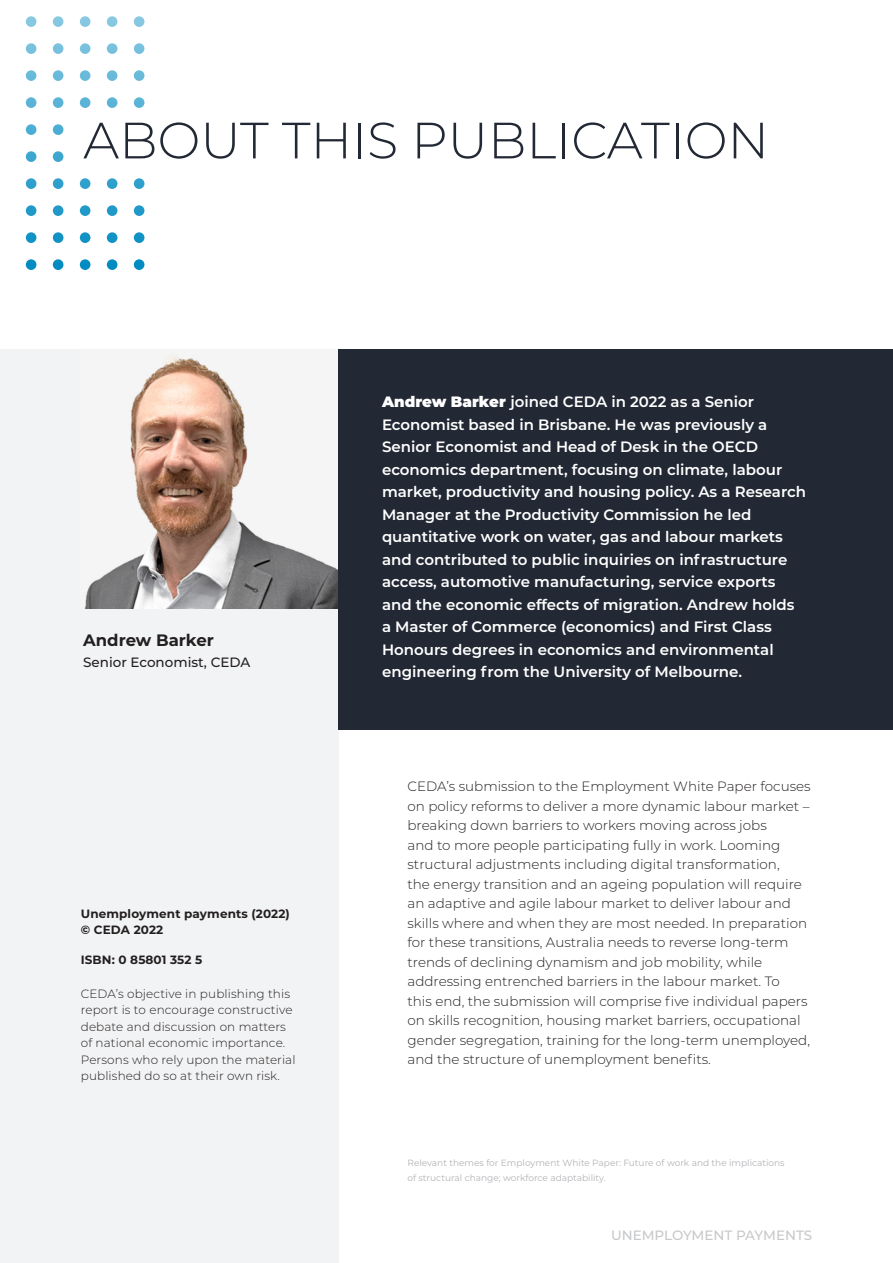
<style>
.page{position:relative;width:893px;height:1263px;background:#fff}
.page>*{position:absolute;margin:0;border:0;box-sizing:border-box;transform-origin:0 0}
.Chapter_Heading{font:300 51px "Montserrat";color:#222834}
.Author_Name{font:700 16.5px "Montserrat";color:#231f20}
.Author_bio{font:600 15px/22.5px "Montserrat";color:#fff}
.t1{font:300 13.5px/19.5px "Montserrat";color:#231f20}
.Author_position{font:500 13.5px "Montserrat";color:#231f20}
.t2{font:500 13.5px "Montserrat";letter-spacing:-.005em;color:#c7c8ca}
.t3{font:300 12px/16.5px "Montserrat";letter-spacing:.01em;color:#231f20}
.t4{font:700 12px/16.5px "Montserrat";letter-spacing:.01em;color:#231f20}
.Graph_source{font:9px/15px "Montserrat";color:#b2b3b7}
.s1{font-weight:900}
</style>
<div class="page">
<div style="left:0;top:349px;width:339px;height:914px;background:#f2f3f4"></div>
<img style="left:85px;top:349px;width:254px;height:259px">
<div style="left:339px;top:349px;width:554px;height:381px;background:#222834"></div>
<div style="left:107px;top:16px;width:10px;height:11px;background:#87c8e1;border-radius:50%"></div>
<div style="left:134px;top:16px;width:10px;height:11px;background:#87c8e1;border-radius:50%"></div>
<div style="left:107px;top:43px;width:10px;height:11px;background:#78c1de;border-radius:50%"></div>
<div style="left:134px;top:43px;width:10px;height:11px;background:#78c1de;border-radius:50%"></div>
<div style="left:107px;top:70px;width:10px;height:11px;background:#69bada;border-radius:50%"></div>
<div style="left:134px;top:70px;width:10px;height:11px;background:#69bada;border-radius:50%"></div>
<div style="left:107px;top:97px;width:10px;height:11px;background:#5bb4d7;border-radius:50%"></div>
<div style="left:134px;top:97px;width:10px;height:11px;background:#5bb4d7;border-radius:50%"></div>
<div style="left:107px;top:178px;width:10px;height:11px;background:#2fa0cc;border-radius:50%"></div>
<div style="left:134px;top:178px;width:10px;height:11px;background:#2fa0cc;border-radius:50%"></div>
<div style="left:107px;top:205px;width:10px;height:11px;background:#2099c8;border-radius:50%"></div>
<div style="left:134px;top:205px;width:10px;height:11px;background:#2099c8;border-radius:50%"></div>
<div style="left:107px;top:232px;width:10px;height:11px;background:#1192c5;border-radius:50%"></div>
<div style="left:134px;top:232px;width:10px;height:11px;background:#1192c5;border-radius:50%"></div>
<div style="left:107px;top:259px;width:10px;height:11px;background:#008bc1;border-radius:50%"></div>
<div style="left:134px;top:259px;width:10px;height:11px;background:#008bc1;border-radius:50%"></div>
<div style="left:80px;top:16px;width:10px;height:11px;background:#87c8e1;border-radius:50%"></div>
<div style="left:80px;top:43px;width:10px;height:11px;background:#78c1de;border-radius:50%"></div>
<div style="left:80px;top:70px;width:10px;height:11px;background:#69bada;border-radius:50%"></div>
<div style="left:80px;top:97px;width:10px;height:11px;background:#5bb4d7;border-radius:50%"></div>
<div style="left:80px;top:178px;width:10px;height:11px;background:#2fa0cc;border-radius:50%"></div>
<div style="left:80px;top:205px;width:10px;height:11px;background:#2099c8;border-radius:50%"></div>
<div style="left:80px;top:232px;width:10px;height:11px;background:#1192c5;border-radius:50%"></div>
<div style="left:80px;top:259px;width:10px;height:11px;background:#008bc1;border-radius:50%"></div>
<div style="left:53px;top:16px;width:10px;height:11px;background:#87c8e1;border-radius:50%"></div>
<div style="left:53px;top:43px;width:10px;height:11px;background:#78c1de;border-radius:50%"></div>
<div style="left:53px;top:70px;width:10px;height:11px;background:#69bada;border-radius:50%"></div>
<div style="left:53px;top:97px;width:10px;height:11px;background:#5bb4d7;border-radius:50%"></div>
<div style="left:53px;top:124px;width:10px;height:11px;background:#4cadd3;border-radius:50%"></div>
<div style="left:53px;top:151px;width:10px;height:11px;background:#3da6cf;border-radius:50%"></div>
<div style="left:53px;top:178px;width:10px;height:11px;background:#2fa0cc;border-radius:50%"></div>
<div style="left:53px;top:205px;width:10px;height:11px;background:#2099c8;border-radius:50%"></div>
<div style="left:53px;top:232px;width:10px;height:11px;background:#1192c5;border-radius:50%"></div>
<div style="left:53px;top:259px;width:10px;height:11px;background:#008bc1;border-radius:50%"></div>
<div style="left:26px;top:16px;width:10px;height:11px;background:#87c8e1;border-radius:50%"></div>
<div style="left:26px;top:43px;width:10px;height:11px;background:#78c1de;border-radius:50%"></div>
<div style="left:26px;top:70px;width:10px;height:11px;background:#69bada;border-radius:50%"></div>
<div style="left:26px;top:97px;width:10px;height:11px;background:#5bb4d7;border-radius:50%"></div>
<div style="left:26px;top:124px;width:10px;height:11px;background:#4cadd3;border-radius:50%"></div>
<div style="left:26px;top:151px;width:10px;height:11px;background:#3da6cf;border-radius:50%"></div>
<div style="left:26px;top:178px;width:10px;height:11px;background:#2fa0cc;border-radius:50%"></div>
<div style="left:26px;top:205px;width:10px;height:11px;background:#2099c8;border-radius:50%"></div>
<div style="left:26px;top:232px;width:10px;height:11px;background:#1192c5;border-radius:50%"></div>
<div style="left:26px;top:259px;width:10px;height:11px;background:#008bc1;border-radius:50%"></div>
<p class="Chapter_Heading" style="left:83px;top:106px;width:687px">ABOUT THIS PUBLICATION</p>
<p class="Author_Name" style="left:83px;top:629px;width:132px">Andrew Barker</p>
<p class="Author_position" style="left:83px;top:653px;width:169px">SENIOR ECONOMIST, CEDA</p>
<p class="t4" style="left:81px;top:904px;width:211px">Unemployment payments (2022) © CEDA 2022</p>
<p class="t4" style="left:81px;top:951px;width:123px">ISBN: 0 85801 352 5</p>
<p class="t3" style="left:81px;top:985px;width:216px">CEDA’s objective in publishing this report is to encourage constructive debate and discussion on matters of national economic importance.<br>Persons who rely upon the material published do so at their own risk.</p>
<p class="Author_bio" style="left:382px;top:390px;width:426px"><span class="s1">Andrew Barker</span> joined CEDA in 2022 as a Senior Economist based in Brisbane. He was previously a Senior Economist and Head of Desk in the OECD economics department, focusing on climate, labour market, productivity and housing policy. As a Research Manager at the Productivity Commission he led quantitative work on water, gas and labour markets and contributed to public inquiries on infrastructure access, automotive manufacturing, service exports and the economic effects of migration. Andrew holds a Master of Commerce (economics) and First Class Honours degrees in economics and environmental engineering from the University of Melbourne.</p>
<p class="t1" style="left:407px;top:776px;width:405px">CEDA’s submission to the Employment White Paper focuses on policy reforms to deliver a more dynamic labour market – breaking down barriers to workers moving across jobs<br>and to more people participating fully in work. Looming structural adjustments including digital transformation,<br>the energy transition and an ageing population will require an adaptive and agile labour market to deliver labour and skills where and when they are most needed. In preparation for these transitions, Australia needs to reverse long-term trends of declining dynamism and job mobility, while addressing entrenched barriers in the labour market. To<br>this end, the submission will comprise five individual papers on skills recognition, housing market barriers, occupational gender segregation, training for the long-term unemployed, and the structure of unemployment benefits.</p>
<p class="Graph_source" style="left:407px;top:1155px;width:379px">Relevant themes for Employment White Paper: Future of work and the implications of structural change; workforce adaptability.</p>
<p class="t2" style="left:611px;top:1225px;width:201px">UNE MPLOYME NT PAYME NTS</p>
</div>
